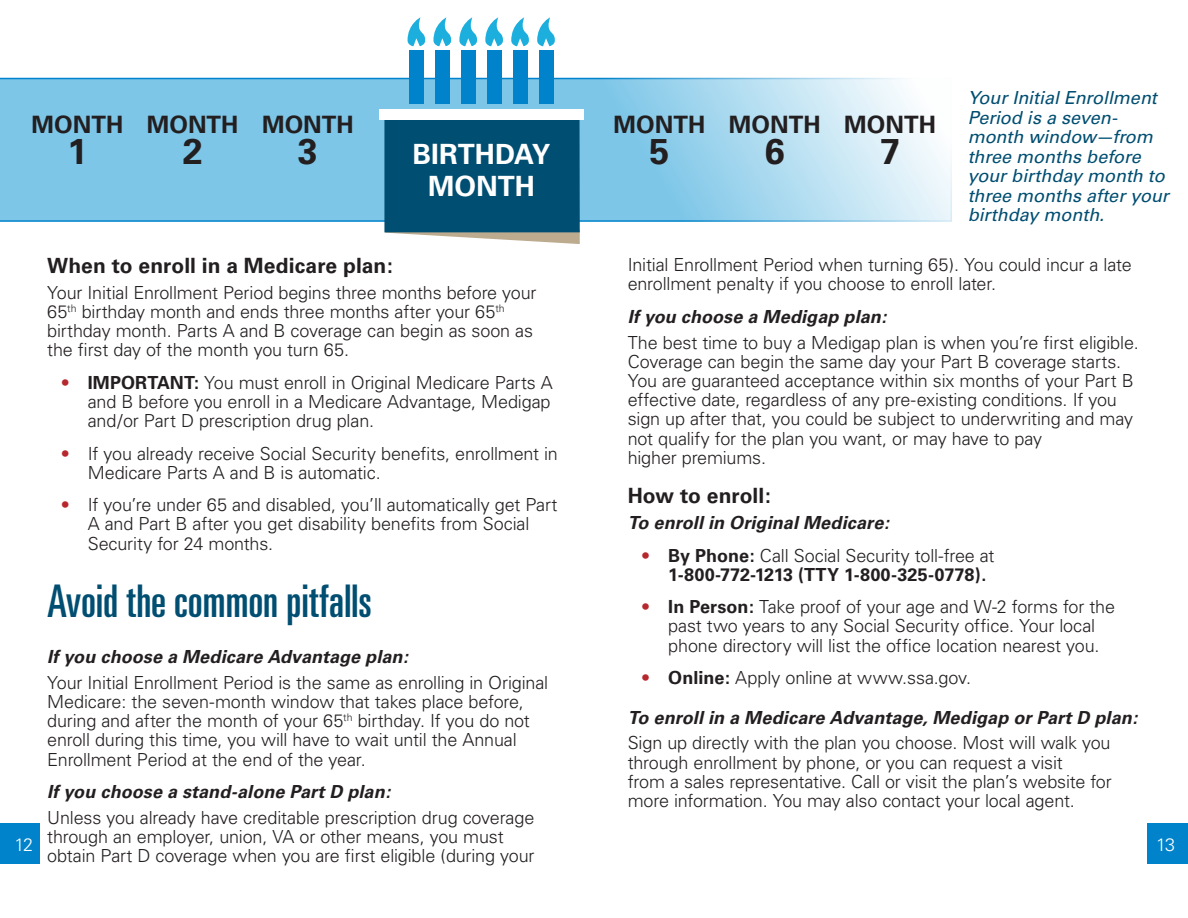
<style>
.page{position:relative;width:1188px;height:918px;background:#fff}
.page>*{position:absolute;margin:0;border:0;box-sizing:border-box;transform-origin:0 0}
.t1{font:ultra-condensed 45px "Univers";letter-spacing:-.005em;color:#004e71}
.t2{font:700 35.85px "Univers";color:#231f20}
.t3{font:700 27.9px "Univers";color:#fff}
.t4{font:700 23.85px "Univers";color:#231f20}
.t5{font:700 21px "Univers";letter-spacing:.005em;color:#231f20}
.t6{font:300 18px/19.2px "Univers";letter-spacing:-.01em;color:#231f20}
.t7{font:italic 700 18px "Univers";letter-spacing:.005em;color:#231f20}
.t8{font:italic 18px/19.5px "Univers";letter-spacing:-.005em;color:#004e71}
.t9{font:700 18px/19.2px "Univers";color:#231f20}
.t10{font:300 18px "Univers";color:#fff}
.s1{font-weight:900;color:#b6282d}
.s2{font-weight:700}
.s3{font-weight:300}
</style>
<div class="page">
<div style="left:0;top:824px;width:40px;height:40px;background:#0083ca"></div>
<div style="left:1148px;top:824px;width:40px;height:40px;background:#0083ca"></div>
<svg style="left:0;top:78px;width:952px;height:144px;fill:#7dc6e8"></svg>
<svg style="left:384px;top:232px;width:196px;height:12px"></svg>
<div style="left:384px;top:111px;width:196px;height:121px;background:#004e71"></div>
<div style="left:409px;top:50px;width:15px;height:54px;background:#0083ca"></div>
<svg style="left:408px;top:17px;width:17px;height:30px"></svg>
<div style="left:435px;top:50px;width:14px;height:54px;background:#0083ca"></div>
<svg style="left:433px;top:17px;width:18px;height:30px"></svg>
<div style="left:461px;top:50px;width:14px;height:54px;background:#0083ca"></div>
<svg style="left:459px;top:17px;width:18px;height:30px"></svg>
<div style="left:487px;top:50px;width:14px;height:54px;background:#0083ca"></div>
<svg style="left:485px;top:17px;width:18px;height:30px"></svg>
<div style="left:513px;top:50px;width:14px;height:54px;background:#0083ca"></div>
<svg style="left:511px;top:17px;width:18px;height:30px"></svg>
<div style="left:539px;top:50px;width:14px;height:54px;background:#0083ca"></div>
<svg style="left:537px;top:17px;width:18px;height:30px"></svg>
<div style="left:379px;top:109px;width:205px;height:11px;background:#fff"></div>
<p class="t4" style="left:32px;top:111px;width:93px">MONTH</p>
<p class="t2" style="left:67px;top:131px;width:21px">1</p>
<p class="t4" style="left:147px;top:111px;width:93px">MONTH</p>
<p class="t2" style="left:183px;top:131px;width:21px">2</p>
<p class="t4" style="left:262px;top:111px;width:93px">MONTH</p>
<p class="t2" style="left:298px;top:131px;width:21px">3</p>
<p class="t4" style="left:614px;top:111px;width:93px">MONTH</p>
<p class="t2" style="left:650px;top:131px;width:21px">5</p>
<p class="t4" style="left:729px;top:111px;width:93px">MONTH</p>
<p class="t2" style="left:765px;top:131px;width:21px">6</p>
<p class="t4" style="left:844px;top:111px;width:93px">MONTH</p>
<p class="t3" style="left:412px;top:138px;width:140px">BIRTHDAY</p>
<p class="t2" style="left:880px;top:131px;width:21px">7</p>
<p class="t3" style="left:428px;top:170px;width:108px">MONTH</p>
<p class="t8" style="left:968px;top:88px;width:203px">Your Initial Enrollment<br>Period is a seven&shy;month window—from three months before your birthday month to three months after your birthday month.</p>
<p class="t5" style="left:47px;top:253px;width:347px">When to enroll in a Medicare plan:</p>
<p class="t6" style="left:47px;top:283px;width:491px">Your Initial Enrollment Period begins three months before your 65<sup>th</sup> birthday month and ends three months after your 65<sup>th </sup>birthday month. Parts A and B coverage can begin as soon as the first day of the month you turn 65.</p>
<p class="t6" style="left:88px;top:373px;width:467px;text-indent:-27px"><span class="s1">•</span> <span class="s2">IMPORTANT:</span> You must enroll in Original Medicare Parts A and B before you enroll in a Medicare Advantage, Medigap and/or Part D prescription drug plan.</p>
<p class="t6" style="left:88px;top:444px;width:472px;text-indent:-27px"><span class="s1">•</span> If you already receive Social Security benefits, enrollment in<br>Medicare Parts A and B is automatic.</p>
<p class="t6" style="left:88px;top:495px;width:471px;text-indent:-27px"><span class="s1">•</span> If you’re under 65 and disabled, you’ll automatically get Part<br>A and Part B after you get disability benefits from Social<br>Security for 24 months.</p>
<p class="t1" style="left:47px;top:575px;width:326px">Avoid the common pitfalls</p>
<p class="t7" style="left:47px;top:646px;width:363px">If you choose a Medicare Advantage plan:</p>
<p class="t6" style="left:47px;top:673px;width:502px">Your Initial Enrollment Period is the same as enrolling in Original Medicare: the seven-month window that takes place before, during and after the month of your 65<sup>th</sup> birthday. If you do not enroll during this time, you will have to wait until the Annual Enrollment Period at the end of the year.</p>
<p class="t7" style="left:47px;top:781px;width:345px">If you choose a stand-alone Part D plan:</p>
<p class="t6" style="left:47px;top:808px;width:489px">Unless you already have creditable prescription drug coverage through an employer, union, VA or other means, you must obtain Part D coverage when you are first eligible (during your</p>
<p class="t6" style="left:628px;top:255px;width:506px">Initial Enrollment Period when turning 65). You could incur a late enrollment penalty if you choose to enroll later.</p>
<p class="t7" style="left:628px;top:306px;width:260px">If you choose a Medigap plan:</p>
<p class="t6" style="left:628px;top:333px;width:513px">The best time to buy a Medigap plan is when you’re first eligible.<br>Coverage can begin the same day your Part B coverage starts.<br>You are guaranteed acceptance within six months of your Part B effective date, regardless of any pre-existing conditions. If you sign up after that, you could be subject to underwriting and may not qualify for the plan you want, or may have to pay<br>higher premiums.</p>
<p class="t5" style="left:628px;top:483px;width:145px">How to enroll:</p>
<p class="t7" style="left:628px;top:512px;width:263px">To enroll in Original Medicare:</p>
<p class="t9" style="left:668px;top:546px;width:328px;text-indent:-27px"><span class="s1">•</span> By Phone: <span class="s3">Call Social Security toll-free at<br></span>1-800-772-1213 (TTY 1-800-325-0778).</p>
<p class="t6" style="left:668px;top:597px;width:448px;text-indent:-27px"><span class="s1">•</span> <span class="s2">In Person:</span> Take proof of your age and W-2 forms for the past two years to any Social Security office. Your local phone directory will list the office location nearest you.</p>
<p class="t6" style="left:641px;top:668px;width:331px"><span class="s1">•</span> <span class="s2">Online:</span> Apply online at www.ssa.gov.</p>
<p class="t7" style="left:628px;top:707px;width:511px">To enroll in a Medicare Advantage, Medigap or Part D plan:</p>
<p class="t6" style="left:628px;top:733px;width:486px">Sign up directly with the plan you choose. Most will walk you through enrollment by phone, or you can request a visit<br>from a sales representative. Call or visit the plan’s website for more information. You may also contact your local agent.</p>
<p class="t10" style="left:14px;top:834px;width:20px">12</p>
<p class="t10" style="left:1156px;top:834px;width:21px">13</p>
</div>
